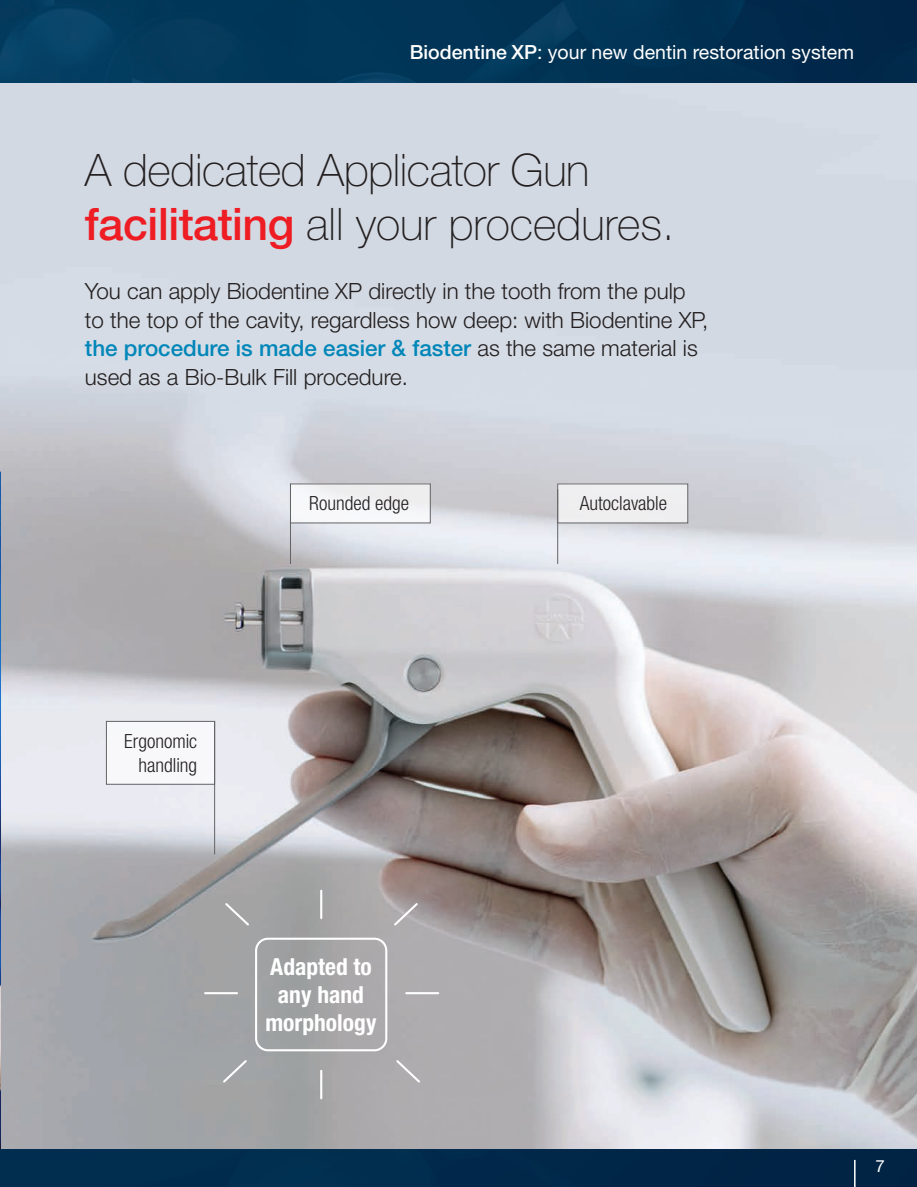
<style>
.page{position:relative;width:917px;height:1187px;background:#fff}
.page>*{position:absolute;margin:0;border:0;box-sizing:border-box;transform-origin:0 0}
.TXT{font:100 44.85px "Helvetica Neue LT Std";letter-spacing:-.01em;color:#231f20}
.t1{font:700 condensed 23.55px/28.2px "Helvetica Neue LT Std";color:#fff;text-align:center}
.Titre{font:300 22.35px/28.5px "Helvetica Neue LT Std";color:#231f20}
.Titre-2{font:19.5px "Helvetica Neue LT Std";color:#fff}
.t2{font:300 condensed 19.5px/23.4px "Helvetica Neue LT Std";color:#231f20;text-align:right}
.Titre-3{font:16.8px "Helvetica Neue LT Std";color:#fff}
.s1{font-weight:500}
.s2{font-weight:500;color:#ee1d23}
.s3{font-weight:500;color:#0086b8}
</style>
<div class="page">
<img style="left:0;top:83px;width:916px;height:1066px">
<div style="left:290px;top:484px;width:140px;height:39px;background:#f4f5f8"></div>
<div style="left:290px;top:483px;width:140px;height:40px;border:1px solid #636366"></div>
<hr style="left:290px;top:483px;width:1px;height:81px;background:#636366">
<div style="left:557px;top:484px;width:130px;height:39px;background:#efeff0"></div>
<div style="left:557px;top:483px;width:131px;height:40px;border:1px solid #636366"></div>
<hr style="left:557px;top:489px;width:1px;height:75px;background:#636366">
<div style="left:106px;top:721px;width:108px;height:63px;background:#f8f8fb"></div>
<div style="left:106px;top:721px;width:109px;height:63px;border:1px solid #636366"></div>
<hr style="left:214px;top:721px;width:1px;height:133px;background:#636366">
<div style="left:255px;top:937px;width:132px;height:114px;border:2px solid #fff;border-radius:12px"></div>
<hr style="left:320px;top:890px;width:2px;height:28px;background:#fff">
<hr style="left:406px;top:991px;width:32px;height:3px;background:#fff">
<hr style="left:205px;top:991px;width:32px;height:3px;background:#fff">
<svg style="left:392px;top:901px;width:27px;height:26px"></svg>
<svg style="left:223px;top:901px;width:28px;height:26px"></svg>
<hr style="left:320px;top:1070px;width:2px;height:28px;background:#fff">
<svg style="left:221px;top:1057px;width:27px;height:27px"></svg>
<svg style="left:394px;top:1057px;width:28px;height:27px"></svg>
<img style="left:0;top:471px;width:1px;height:678px">
<div style="left:0;top:1149px;width:916px;height:37px;background:#01294b"></div>
<hr style="left:853px;top:1159px;width:2px;height:27px;background:#fff">
<img style="left:0;top:0;width:916px;height:83px">
<p class="Titre-2" style="left:410px;top:40px;width:445px"><span class="s1">Biodentine XP</span>: your new dentin restoration system</p>
<p class="TXT" style="left:85px;top:145px;width:506px">A dedicated Applicator Gun</p>
<p class="TXT" style="left:85px;top:199px;width:591px"><span class="s2">facilitating</span> all your procedures.</p>
<p class="Titre" style="left:85px;top:276px;width:625px">You can apply Biodentine XP directly in the tooth from the pulp to the top of the cavity, regardless how deep: with Biodentine XP, <span class="s3">the procedure is made easier &amp; faster</span> as the same material is used as a Bio-Bulk Fill procedure.</p>
<p class="t2" style="left:309px;top:491px;width:101px">Rounded edge</p>
<p class="t2" style="left:579px;top:491px;width:89px">Autoclavable</p>
<p class="t2" style="left:124px;top:729px;width:74px">Ergonomic handling</p>
<p class="t1" style="left:265px;top:951px;width:112px">Adapted to any hand morphology</p>
<p class="Titre-3" style="left:875px;top:1155px;width:11px">7</p>
</div>
